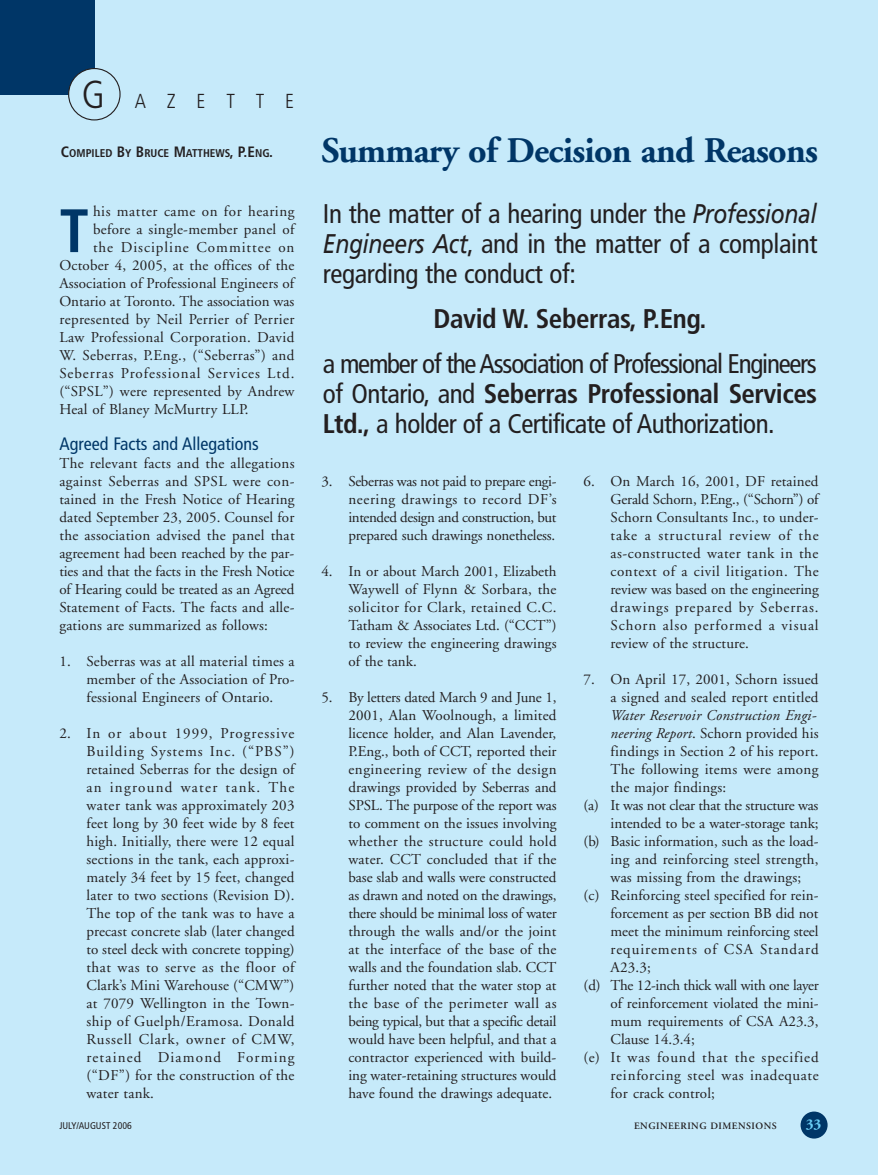
<style>
.page{position:relative;width:878px;height:1175px;background:#fff}
.page>*{position:absolute;margin:0;border:0;box-sizing:border-box;transform-origin:0 0}
.t1{font:700 condensed 61.2px "Frutiger";color:#003667}
.t2{font:700 36px "Adobe Garamond";letter-spacing:-.02em;color:#003667}
.t3{font:condensed 27px/30px "Frutiger";letter-spacing:-.02em;color:#231f20;text-align:justify}
.t4{font:700 condensed 27px "Frutiger";letter-spacing:-.015em;color:#231f20}
.t5{font:300 condensed 20.25px "Frutiger";letter-spacing:1.025em;color:#231f20}
.t6{font:condensed 18px "Frutiger";color:#003667}
.t7{font:15px/18px "Adobe Garamond";letter-spacing:.015em;color:#231f20;text-align:justify}
.t8{font:15px "Adobe Garamond";letter-spacing:-.005em;color:#231f20}
.t9{font:15px "Adobe Garamond";letter-spacing:.065em;color:#231f20}
.t10{font:15px "Adobe Garamond";letter-spacing:-.015em;color:#231f20}
.t11{font:15px "Adobe Garamond";letter-spacing:-.025em;color:#231f20}
.t12{font:italic 15px "Adobe Garamond";letter-spacing:.015em;color:#231f20}
.t13{font:15px "Adobe Garamond";letter-spacing:.06em;color:#231f20}
.t14{font:15px "Adobe Garamond";letter-spacing:.04em;color:#231f20}
.t15{font:15px "Adobe Garamond";letter-spacing:.035em;color:#231f20}
.t16{font:700 15px "Adobe Garamond";color:#6bcff6}
.t17{font:700 condensed 11.25px "Frutiger";color:#231f20}
.t18{font:600 9.75px "Adobe Garamond";letter-spacing:.05em;color:#231f20}
.t19{font:condensed 9.75px "Frutiger";color:#231f20}
.s1{font-size:39px}
.s2{font-size:15px}
.s3{font-style:italic;font-stretch:normal}
.s4{font-weight:700}
.s5{font-style:italic}
</style>
<div class="page">
<div style="left:0;top:0;width:878px;height:1174px;background:#c6eafa"></div>
<div style="left:0;top:0;width:94px;height:94px;background:#003667"></div>
<svg style="left:68px;top:68px;width:53px;height:52px"></svg>
<div style="left:800px;top:1111px;width:27px;height:27px;background:#003667;border-radius:50%"></div>
<h3 class="t5" style="left:82px;top:93px;width:214px"><span class="s1">G</span> AZETTE</h3>
<p class="t17" style="left:61px;top:149px;width:213px"><span class="s2">C</span>OMPILED <span class="s2">B</span>Y <span class="s2">B</span>RUCE <span class="s2">M</span>ATTHEWS<span class="s2">, P.E</span>NG<span class="s2">.</span></p>
<h1 class="t1" style="left:59px;top:206px;width:31px">T</h1>
<p class="t15" style="left:93px;top:205px;width:203px">his matter came on for hearing</p>
<p class="t7" style="left:93px;top:222px;width:203px">before a single-member panel of</p>
<p class="t9" style="left:93px;top:241px;width:203px">the Discipline Committee on</p>
<p class="t7" style="left:59px;top:258px;width:236px">October 4, 2005, at the offices of the</p>
<p class="t7" style="left:59px;top:276px;width:236px">Association of Professional Engineers of</p>
<p class="t7" style="left:59px;top:294px;width:236px">Ontario at Toronto. The association was</p>
<p class="t7" style="left:59px;top:312px;width:236px">represented by Neil Perrier of Perrier</p>
<p class="t7" style="left:59px;top:330px;width:236px">Law Professional Corporation. David</p>
<p class="t7" style="left:59px;top:348px;width:237px">W. Seberras, P.Eng., (“Seberras”) and</p>
<p class="t9" style="left:59px;top:367px;width:236px">Seberras Professional Services Ltd.</p>
<p class="t7" style="left:59px;top:384px;width:236px">(“SPSL”) were represented by Andrew</p>
<p class="t7" style="left:59px;top:402px;width:191px">Heal of Blaney McMurtry LLP.</p>
<p class="t6" style="left:59px;top:436px;width:201px">Agreed Facts and Allegations</p>
<p class="t7" style="left:59px;top:456px;width:237px">The relevant facts and the allegations against Seberras and SPSL were con&shy;tained in the Fresh Notice of Hearing dated September 23, 2005. Counsel for the association advised the panel that agreement had been reached by the par&shy;ties and that the facts in the Fresh Notice of Hearing could be treated as an Agreed Statement of Facts. The facts and alle&shy;gations are summarized as follows:</p>
<p class="t7" style="left:86px;top:654px;width:209px;text-indent:-27px">1. Seberras was at all material times a member of the Association of Pro&shy;fessional Engineers of Ontario.</p>
<p class="t7" style="left:86px;top:726px;width:210px;text-indent:-27px">2. In or about 1999, Progressive Building Systems Inc. (“PBS”) retained Seberras for the design of an inground water tank. The water tank was approximately 203 feet long by 30 feet wide by 8 feet high. Initially, there were 12 equal sections in the tank, each approxi&shy;mately 34 feet by 15 feet, changed later to two sections (Revision D).<br>The top of the tank was to have a precast concrete slab (later changed to steel deck with concrete topping) that was to serve as the floor of Clark’s Mini Warehouse (“CMW”) at 7079 Wellington in the Town&shy;ship of Guelph/Eramosa. Donald Russell Clark, owner of CMW, retained Diamond Forming (“DF”) for the construction of the water tank.</p>
<h2 class="t2" style="left:321px;top:136px;width:498px">Summary of Decision and Reasons</h2>
<h3 class="t3" style="left:323px;top:201px;width:496px">In the matter of a hearing under the <span class="s3">Professional Engineers Act</span>, and in the matter of a complaint regarding the conduct of:</h3>
<h3 class="t4" style="left:433px;top:308px;width:274px">David W. Seberras, P.Eng.</h3>
<h3 class="t3" style="left:323px;top:351px;width:496px">a member of the Association of Professional Engineers of Ontario, and <span class="s4">Seberras Professional Services Ltd.,</span> a holder of a Certificate of Authorization.</h3>
<p class="t7" style="left:348px;top:474px;width:209px;text-indent:-27px">3. Seberras was not paid to prepare engi&shy;neering drawings to record DF’s intended design and construction, but prepared such drawings nonetheless.</p>
<p class="t7" style="left:348px;top:564px;width:209px;text-indent:-27px">4. In or about March 2001, Elizabeth Waywell of Flynn &amp; Sorbara, the solicitor for Clark, retained C.C.<br>Tatham &amp; Associates Ltd. (“CCT”) to review the engineering drawings of the tank.</p>
<p class="t7" style="left:348px;top:690px;width:210px;text-indent:-27px">5. By letters dated March 9 and June 1, 2001, Alan Woolnough, a limited licence holder, and Alan Lavender, P.Eng., both of CCT, reported their engineering review of the design drawings provided by Seberras and SPSL. The purpose of the report was to comment on the issues involving whether the structure could hold water. CCT concluded that if the base slab and walls were constructed as drawn and noted on the drawings, there should be minimal loss of water through the walls and/or the joint at the interface of the base of the walls and the foundation slab. CCT further noted that the water stop at the base of the perimeter wall as being typical, but that a specific detail would have been helpful, and that a contractor experienced with build&shy;ing water-retaining structures would have found the drawings adequate.</p>
<p class="t7" style="left:610px;top:474px;width:210px;text-indent:-27px">6. On March 16, 2001, DF retained Gerald Schorn, P.Eng., (“Schorn”) of Schorn Consultants Inc., to under&shy;take a structural review of the as-constructed water tank in the context of a civil litigation. The review was based on the engineering drawings prepared by Seberras.<br>Schorn also performed a visual review of the structure.</p>
<p class="t7" style="left:583px;top:672px;width:236px;text-align:right">7. On April 17, 2001, Schorn issued a signed and sealed report entitled</p>
<p class="t12" style="left:610px;top:709px;width:207px">Water Reservoir Construction Engi-</p>
<p class="t7" style="left:610px;top:726px;width:209px"><span class="s5">neering Report</span>. Schorn provided his</p>
<p class="t7" style="left:610px;top:744px;width:209px">findings in Section 2 of his report.</p>
<p class="t7" style="left:610px;top:762px;width:209px">The following items were among</p>
<p class="t7" style="left:610px;top:780px;width:117px">the major findings:</p>
<p class="t10" style="left:583px;top:799px;width:236px">(a) It was not clear that the structure was</p>
<p class="t8" style="left:610px;top:817px;width:209px">intended to be a water-storage tank;</p>
<p class="t7" style="left:583px;top:834px;width:237px">(b) Basic information, such as the load-</p>
<p class="t7" style="left:610px;top:852px;width:209px">ing and reinforcing steel strength,</p>
<p class="t7" style="left:610px;top:870px;width:192px">was missing from the drawings;</p>
<p class="t7" style="left:583px;top:888px;width:236px">(c) Reinforcing steel specified for rein-</p>
<p class="t8" style="left:610px;top:907px;width:209px">forcement as per section BB did not</p>
<p class="t8" style="left:610px;top:925px;width:209px">meet the minimum reinforcing steel</p>
<p class="t9" style="left:610px;top:943px;width:209px">requirements of CSA Standard</p>
<p class="t7" style="left:610px;top:960px;width:42px">A23.3;</p>
<p class="t11" style="left:583px;top:979px;width:237px">(d) The 12-inch thick wall with one layer</p>
<p class="t7" style="left:610px;top:996px;width:209px">of reinforcement violated the mini-</p>
<p class="t7" style="left:610px;top:1014px;width:209px">mum requirements of CSA A23.3,</p>
<p class="t7" style="left:610px;top:1032px;width:86px">Clause 14.3.4;</p>
<p class="t13" style="left:583px;top:1051px;width:236px">(e) It was found that the specified</p>
<p class="t14" style="left:610px;top:1069px;width:210px">reinforcing steel was inadequate</p>
<p class="t7" style="left:610px;top:1086px;width:106px">for crack control;</p>
<p class="t19" style="left:59px;top:1122px;width:74px">JULY/AUGUST 2006</p>
<p class="t18" style="left:634px;top:1122px;width:144px">ENGINEERING DIMENSIONS</p>
<p class="t16" style="left:805px;top:1118px;width:17px">33</p>
</div>
